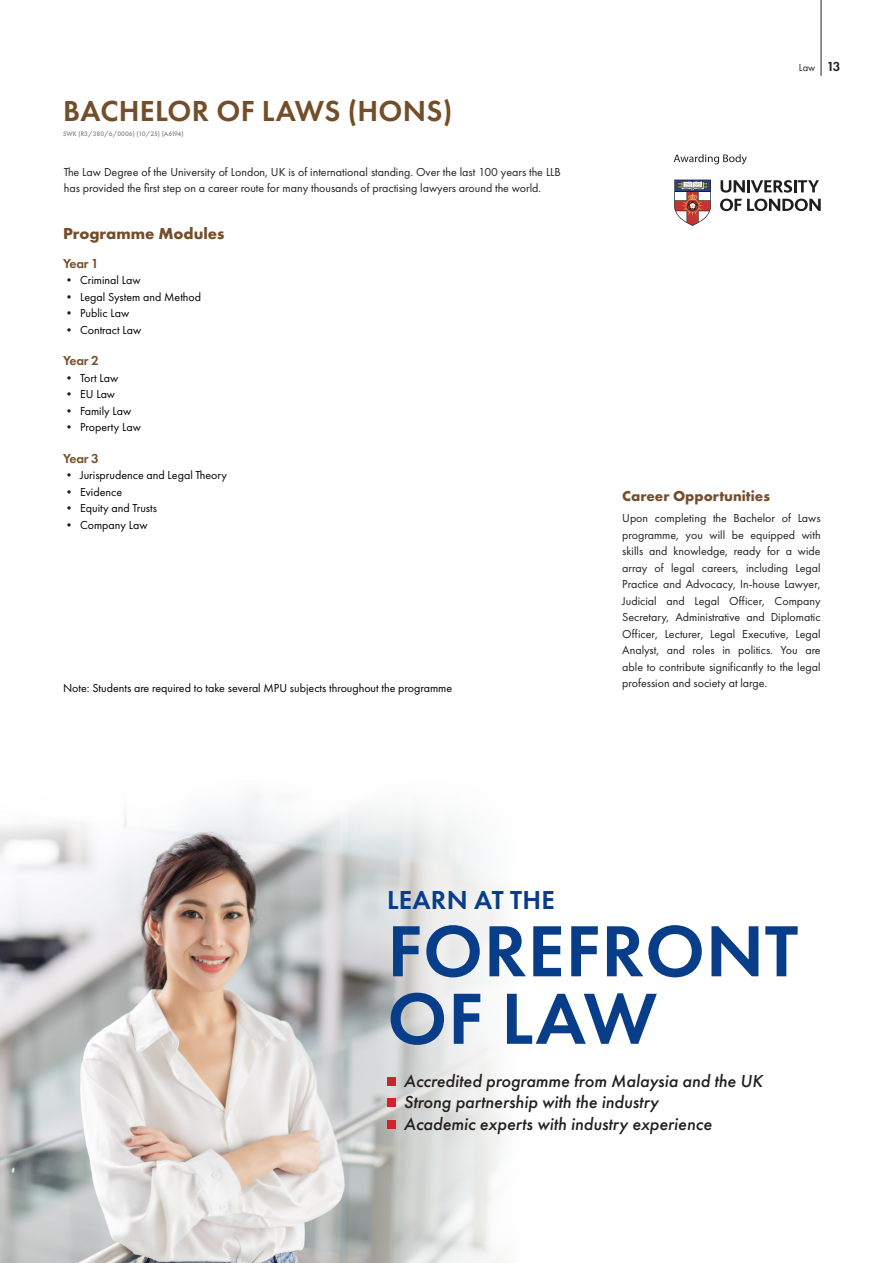
<style>
.page{position:relative;width:893px;height:1263px;background:#fff}
.page>*{position:absolute;margin:0;border:0;box-sizing:border-box;transform-origin:0 0}
.t1{font:600 75px/67.5px "Futura PT";letter-spacing:.01em;color:#083e89}
.t2{font:600 30px "Futura PT";letter-spacing:.01em;color:#744e2a}
.t3{font:600 27px "Futura PT";letter-spacing:.01em;color:#083e89}
.t4{font:italic 500 18px/21.6px "Futura PT";color:#231f20}
.t5{font:700 16.5px "Futura PT";color:#744e2a}
.t6{font:700 15px "Futura PT";color:#744e2a}
.t7{font:600 13.5px "Futura PT";letter-spacing:-.025em;color:#744e2a}
.t8{font:12px/16.5px "Futura PT";color:#231f20;text-align:justify}
.t9{font:12px "Futura PT";color:#000}
.t10{font:10.5px "Futura PT";color:#231f20}
.t11{font:500 6.75px "Futura PT";color:#808285}
.s1{font-weight:700;color:#231f20}
.s2{font-weight:600;font-size:13.5px}
</style>
<div class="page">
<hr style="left:821px;top:0;width:1px;height:76px;background:#231f20">
<img style="left:0;top:794px;width:311px;height:469px">
<svg style="left:311px;top:808px;width:191px;height:455px"></svg>
<div style="left:387px;top:1077px;width:8px;height:8px;background:#d1232a"></div>
<div style="left:387px;top:1098px;width:8px;height:9px;background:#d1232a"></div>
<div style="left:387px;top:1120px;width:8px;height:9px;background:#d1232a"></div>
<svg style="left:674px;top:179px;width:37px;height:47px"></svg>
<svg style="left:721px;top:180px;width:98px;height:13px"></svg>
<svg style="left:720px;top:199px;width:101px;height:12px"></svg>
<svg style="left:674px;top:154px;width:73px;height:11px"></svg>
<p class="t2" style="left:63px;top:92px;width:391px">BACHELOR OF LAWS (HONS)</p>
<p class="t11" style="left:63px;top:129px;width:122px">SWK (R3/380/6/0006) (10/25) (A6194)</p>
<p class="t8" style="left:64px;top:164px;width:499px">The Law Degree of the University of London, UK is of international standing. Over the last 100 years the LLB has provided the first step on a career route for many thousands of practising lawyers around the world.</p>
<p class="t5" style="left:63px;top:223px;width:163px">Programme Modules</p>
<p class="t7" style="left:63px;top:255px;width:37px">Year 1</p>
<p class="t9" style="left:63px;top:273px;width:79px"><span class="s1">•</span> Criminal Law</p>
<p class="t9" style="left:63px;top:290px;width:140px"><span class="s1">•</span> Legal System and Method</p>
<p class="t9" style="left:63px;top:306px;width:68px"><span class="s1">•</span> Public Law</p>
<p class="t9" style="left:63px;top:323px;width:80px"><span class="s1">•</span> Contract Law</p>
<p class="t7" style="left:63px;top:352px;width:37px">Year 2</p>
<p class="t9" style="left:63px;top:371px;width:57px"><span class="s1">•</span> Tort Law</p>
<p class="t9" style="left:63px;top:387px;width:54px"><span class="s1">•</span> EU Law</p>
<p class="t9" style="left:63px;top:404px;width:70px"><span class="s1">•</span> Family Law</p>
<p class="t9" style="left:63px;top:420px;width:79px"><span class="s1">•</span> Property Law</p>
<p class="t7" style="left:63px;top:450px;width:37px">Year 3</p>
<p class="t9" style="left:63px;top:468px;width:165px"><span class="s1">•</span> Jurisprudence and Legal Theory</p>
<p class="t9" style="left:63px;top:485px;width:61px"><span class="s1">•</span> Evidence</p>
<p class="t9" style="left:63px;top:501px;width:95px"><span class="s1">•</span> Equity and Trusts</p>
<p class="t9" style="left:63px;top:518px;width:86px"><span class="s1">•</span> Company Law</p>
<p class="t9" style="left:63px;top:681px;width:391px">Note: Students are required to take several MPU subjects throughout the programme</p>
<p class="t10" style="left:799px;top:61px;width:43px">Law <span class="s2">13</span></p>
<p class="t6" style="left:622px;top:487px;width:149px">Career Opportunities</p>
<p class="t8" style="left:622px;top:510px;width:200px">Upon completing the Bachelor of Laws programme, you will be equipped with skills and knowledge, ready for a wide array of legal careers, including Legal Practice and Advocacy, In-house Lawyer, Judicial and Legal Officer, Company Secretary, Administrative and Diplomatic Officer, Lecturer, Legal Executive, Legal Analyst, and roles in politics. You are able to contribute significantly to the legal profession and society at large.</p>
<p class="t3" style="left:387px;top:883px;width:169px">LEARN AT THE</p>
<p class="t1" style="left:387px;top:917px;width:412px">FOREFRONT<br>OF LAW</p>
<p class="t4" style="left:404px;top:1070px;width:360px">Accredited programme from Malaysia and the UK<br>Strong partnership with the industry<br>Academic experts with industry experience</p>
</div>
